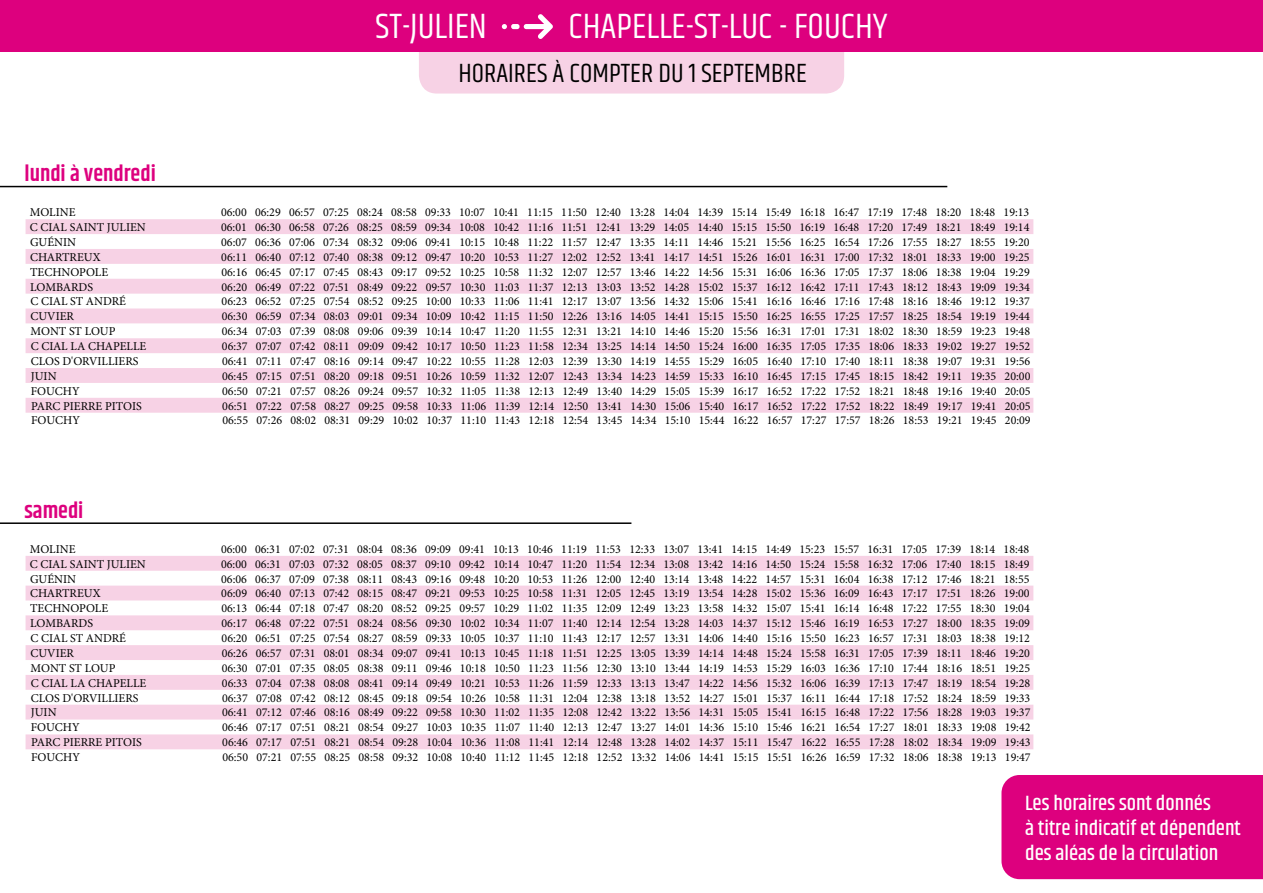
<style>
.page{position:relative;width:1263px;height:893px;background:#fff}
.page>*{position:absolute;margin:0;border:0;box-sizing:border-box;transform-origin:0 0}
.t1{font:36px "Khand";color:#fff}
.t2{font:27px "Khand";color:#000}
.t3{font:600 22.5px "Khand";color:#dd007e}
.t4{font:500 21px/25.2px "Khand";color:#fff}
.t5{font:12px "Minion Pro";color:#000}
</style>
<div class="page">
<div style="left:419px;top:0;width:425px;height:94px;background:#f7d2e5;border-radius:18px"></div>
<div style="left:0;top:0;width:1263px;height:51px;background:#dd007e"></div>
<svg style="left:524px;top:14px;width:29px;height:25px"></svg>
<svg style="left:502px;top:24px;width:5px;height:5px"></svg>
<div style="left:511px;top:24px;width:8px;height:5px;background:#fff;border-radius:2px"></div>
<div style="left:1001px;top:775px;width:262px;height:104px;background:#dd007e"></div>
<hr style="left:0;top:186px;width:947px;height:1px;background:#000">
<svg style="left:26px;top:219px;width:1007px;height:194px;fill:#f7d2e5"></svg>
<hr style="left:0;top:522px;width:631px;height:2px;background:#000">
<svg style="left:26px;top:556px;width:1007px;height:193px;fill:#f7d2e5"></svg>
<h1 class="t1" style="left:375px;top:4px;width:113px">ST-JULIEN</h1>
<h1 class="t1" style="left:569px;top:4px;width:320px">CHAPELLE-ST-LUC - FOUCHY</h1>
<h2 class="t2" style="left:458px;top:57px;width:350px">HORAIRES À COMPTER DU 1 SEPTEMBRE</h2>
<h3 class="t3" style="left:25px;top:159px;width:133px">lundi à vendredi</h3>
<p class="t5" style="left:30px;top:204px;width:47px">MOLINE</p>
<p class="t5" style="left:221px;top:204px;width:810px">06:00 06:29 06:57 07:25 08:24 08:58 09:33 10:07 10:41 11:15 11:50 12:40 13:28 14:04 14:39 15:14 15:49 16:18 16:47 17:19 17:48 18:20 18:48 19:13</p>
<p class="t5" style="left:30px;top:219px;width:117px">C CIAL SAINT JULIEN</p>
<p class="t5" style="left:221px;top:219px;width:810px">06:01 06:30 06:58 07:26 08:25 08:59 09:34 10:08 10:42 11:16 11:51 12:41 13:29 14:05 14:40 15:15 15:50 16:19 16:48 17:20 17:49 18:21 18:49 19:14</p>
<p class="t5" style="left:30px;top:234px;width:48px">GUÉNIN</p>
<p class="t5" style="left:221px;top:234px;width:810px">06:07 06:36 07:06 07:34 08:32 09:06 09:41 10:15 10:48 11:22 11:57 12:47 13:35 14:11 14:46 15:21 15:56 16:25 16:54 17:26 17:55 18:27 18:55 19:20</p>
<p class="t5" style="left:30px;top:249px;width:72px">CHARTREUX</p>
<p class="t5" style="left:221px;top:249px;width:810px">06:11 06:40 07:12 07:40 08:38 09:12 09:47 10:20 10:53 11:27 12:02 12:52 13:41 14:17 14:51 15:26 16:01 16:31 17:00 17:32 18:01 18:33 19:00 19:25</p>
<p class="t5" style="left:30px;top:264px;width:79px">TECHNOPOLE</p>
<p class="t5" style="left:221px;top:264px;width:810px">06:16 06:45 07:17 07:45 08:43 09:17 09:52 10:25 10:58 11:32 12:07 12:57 13:46 14:22 14:56 15:31 16:06 16:36 17:05 17:37 18:06 18:38 19:04 19:29</p>
<p class="t5" style="left:30px;top:279px;width:64px">LOMBARDS</p>
<p class="t5" style="left:221px;top:279px;width:810px">06:20 06:49 07:22 07:51 08:49 09:22 09:57 10:30 11:03 11:37 12:13 13:03 13:52 14:28 15:02 15:37 16:12 16:42 17:11 17:43 18:12 18:43 19:09 19:34</p>
<p class="t5" style="left:30px;top:294px;width:97px">C CIAL ST ANDRÉ</p>
<p class="t5" style="left:222px;top:294px;width:810px">06:23 06:52 07:25 07:54 08:52 09:25 10:00 10:33 11:06 11:41 12:17 13:07 13:56 14:32 15:06 15:41 16:16 16:46 17:16 17:48 18:16 18:46 19:12 19:37</p>
<p class="t5" style="left:30px;top:308px;width:45px">CUVIER</p>
<p class="t5" style="left:222px;top:308px;width:810px">06:30 06:59 07:34 08:03 09:01 09:34 10:09 10:42 11:15 11:50 12:26 13:16 14:05 14:41 15:15 15:50 16:25 16:55 17:25 17:57 18:25 18:54 19:19 19:44</p>
<p class="t5" style="left:31px;top:323px;width:86px">MONT ST LOUP</p>
<p class="t5" style="left:222px;top:323px;width:810px">06:34 07:03 07:39 08:08 09:06 09:39 10:14 10:47 11:20 11:55 12:31 13:21 14:10 14:46 15:20 15:56 16:31 17:01 17:31 18:02 18:30 18:59 19:23 19:48</p>
<p class="t5" style="left:31px;top:338px;width:117px">C CIAL LA CHAPELLE</p>
<p class="t5" style="left:222px;top:338px;width:810px">06:37 07:07 07:42 08:11 09:09 09:42 10:17 10:50 11:23 11:58 12:34 13:25 14:14 14:50 15:24 16:00 16:35 17:05 17:35 18:06 18:33 19:02 19:27 19:52</p>
<p class="t5" style="left:31px;top:353px;width:109px">CLOS D'ORVILLIERS</p>
<p class="t5" style="left:222px;top:353px;width:810px">06:41 07:11 07:47 08:16 09:14 09:47 10:22 10:55 11:28 12:03 12:39 13:30 14:19 14:55 15:29 16:05 16:40 17:10 17:40 18:11 18:38 19:07 19:31 19:56</p>
<p class="t5" style="left:31px;top:368px;width:27px">JUIN</p>
<p class="t5" style="left:222px;top:368px;width:810px">06:45 07:15 07:51 08:20 09:18 09:51 10:26 10:59 11:32 12:07 12:43 13:34 14:23 14:59 15:33 16:10 16:45 17:15 17:45 18:15 18:42 19:11 19:35 20:00</p>
<p class="t5" style="left:31px;top:383px;width:50px">FOUCHY</p>
<p class="t5" style="left:222px;top:383px;width:810px">06:50 07:21 07:57 08:26 09:24 09:57 10:32 11:05 11:38 12:13 12:49 13:40 14:29 15:05 15:39 16:17 16:52 17:22 17:52 18:21 18:48 19:16 19:40 20:05</p>
<p class="t5" style="left:31px;top:398px;width:112px">PARC PIERRE PITOIS</p>
<p class="t5" style="left:222px;top:398px;width:810px">06:51 07:22 07:58 08:27 09:25 09:58 10:33 11:06 11:39 12:14 12:50 13:41 14:30 15:06 15:40 16:17 16:52 17:22 17:52 18:22 18:49 19:17 19:41 20:05</p>
<p class="t5" style="left:31px;top:413px;width:50px">FOUCHY</p>
<p class="t5" style="left:222px;top:413px;width:810px">06:55 07:26 08:02 08:31 09:29 10:02 10:37 11:10 11:43 12:18 12:54 13:45 14:34 15:10 15:44 16:22 16:57 17:27 17:57 18:26 18:53 19:21 19:45 20:09</p>
<h3 class="t3" style="left:24px;top:495px;width:61px">samedi</h3>
<p class="t5" style="left:30px;top:541px;width:47px">MOLINE</p>
<p class="t5" style="left:221px;top:541px;width:810px">06:00 06:31 07:02 07:31 08:04 08:36 09:09 09:41 10:13 10:46 11:19 11:53 12:33 13:07 13:41 14:15 14:49 15:23 15:57 16:31 17:05 17:39 18:14 18:48</p>
<p class="t5" style="left:30px;top:556px;width:117px">C CIAL SAINT JULIEN</p>
<p class="t5" style="left:221px;top:556px;width:810px">06:00 06:31 07:03 07:32 08:05 08:37 09:10 09:42 10:14 10:47 11:20 11:54 12:34 13:08 13:42 14:16 14:50 15:24 15:58 16:32 17:06 17:40 18:15 18:49</p>
<p class="t5" style="left:30px;top:571px;width:48px">GUÉNIN</p>
<p class="t5" style="left:221px;top:571px;width:810px">06:06 06:37 07:09 07:38 08:11 08:43 09:16 09:48 10:20 10:53 11:26 12:00 12:40 13:14 13:48 14:22 14:57 15:31 16:04 16:38 17:12 17:46 18:21 18:55</p>
<p class="t5" style="left:30px;top:585px;width:72px">CHARTREUX</p>
<p class="t5" style="left:221px;top:585px;width:810px">06:09 06:40 07:13 07:42 08:15 08:47 09:21 09:53 10:25 10:58 11:31 12:05 12:45 13:19 13:54 14:28 15:02 15:36 16:09 16:43 17:17 17:51 18:26 19:00</p>
<p class="t5" style="left:30px;top:600px;width:79px">TECHNOPOLE</p>
<p class="t5" style="left:221px;top:600px;width:810px">06:13 06:44 07:18 07:47 08:20 08:52 09:25 09:57 10:29 11:02 11:35 12:09 12:49 13:23 13:58 14:32 15:07 15:41 16:14 16:48 17:22 17:55 18:30 19:04</p>
<p class="t5" style="left:30px;top:615px;width:64px">LOMBARDS</p>
<p class="t5" style="left:221px;top:615px;width:810px">06:17 06:48 07:22 07:51 08:24 08:56 09:30 10:02 10:34 11:07 11:40 12:14 12:54 13:28 14:03 14:37 15:12 15:46 16:19 16:53 17:27 18:00 18:35 19:09</p>
<p class="t5" style="left:30px;top:630px;width:97px">C CIAL ST ANDRÉ</p>
<p class="t5" style="left:222px;top:630px;width:810px">06:20 06:51 07:25 07:54 08:27 08:59 09:33 10:05 10:37 11:10 11:43 12:17 12:57 13:31 14:06 14:40 15:16 15:50 16:23 16:57 17:31 18:03 18:38 19:12</p>
<p class="t5" style="left:30px;top:645px;width:45px">CUVIER</p>
<p class="t5" style="left:222px;top:645px;width:810px">06:26 06:57 07:31 08:01 08:34 09:07 09:41 10:13 10:45 11:18 11:51 12:25 13:05 13:39 14:14 14:48 15:24 15:58 16:31 17:05 17:39 18:11 18:46 19:20</p>
<p class="t5" style="left:31px;top:660px;width:86px">MONT ST LOUP</p>
<p class="t5" style="left:222px;top:660px;width:810px">06:30 07:01 07:35 08:05 08:38 09:11 09:46 10:18 10:50 11:23 11:56 12:30 13:10 13:44 14:19 14:53 15:29 16:03 16:36 17:10 17:44 18:16 18:51 19:25</p>
<p class="t5" style="left:31px;top:675px;width:117px">C CIAL LA CHAPELLE</p>
<p class="t5" style="left:222px;top:675px;width:810px">06:33 07:04 07:38 08:08 08:41 09:14 09:49 10:21 10:53 11:26 11:59 12:33 13:13 13:47 14:22 14:56 15:32 16:06 16:39 17:13 17:47 18:19 18:54 19:28</p>
<p class="t5" style="left:31px;top:690px;width:109px">CLOS D'ORVILLIERS</p>
<p class="t5" style="left:222px;top:690px;width:810px">06:37 07:08 07:42 08:12 08:45 09:18 09:54 10:26 10:58 11:31 12:04 12:38 13:18 13:52 14:27 15:01 15:37 16:11 16:44 17:18 17:52 18:24 18:59 19:33</p>
<p class="t5" style="left:31px;top:705px;width:27px">JUIN</p>
<p class="t5" style="left:222px;top:705px;width:810px">06:41 07:12 07:46 08:16 08:49 09:22 09:58 10:30 11:02 11:35 12:08 12:42 13:22 13:56 14:31 15:05 15:41 16:15 16:48 17:22 17:56 18:28 19:03 19:37</p>
<p class="t5" style="left:31px;top:719px;width:50px">FOUCHY</p>
<p class="t5" style="left:222px;top:719px;width:810px">06:46 07:17 07:51 08:21 08:54 09:27 10:03 10:35 11:07 11:40 12:13 12:47 13:27 14:01 14:36 15:10 15:46 16:21 16:54 17:27 18:01 18:33 19:08 19:42</p>
<p class="t5" style="left:31px;top:734px;width:112px">PARC PIERRE PITOIS</p>
<p class="t5" style="left:222px;top:734px;width:810px">06:46 07:17 07:51 08:21 08:54 09:28 10:04 10:36 11:08 11:41 12:14 12:48 13:28 14:02 14:37 15:11 15:47 16:22 16:55 17:28 18:02 18:34 19:09 19:43</p>
<p class="t5" style="left:31px;top:749px;width:50px">FOUCHY</p>
<p class="t5" style="left:222px;top:749px;width:810px">06:50 07:21 07:55 08:25 08:58 09:32 10:08 10:40 11:12 11:45 12:18 12:52 13:32 14:06 14:41 15:15 15:51 16:26 16:59 17:32 18:06 18:38 19:13 19:47</p>
<h3 class="t4" style="left:1025px;top:792px;width:217px">Les horaires sont donnés<br>à titre indicatif et dépendent des aléas de la circulation</h3>
</div>
